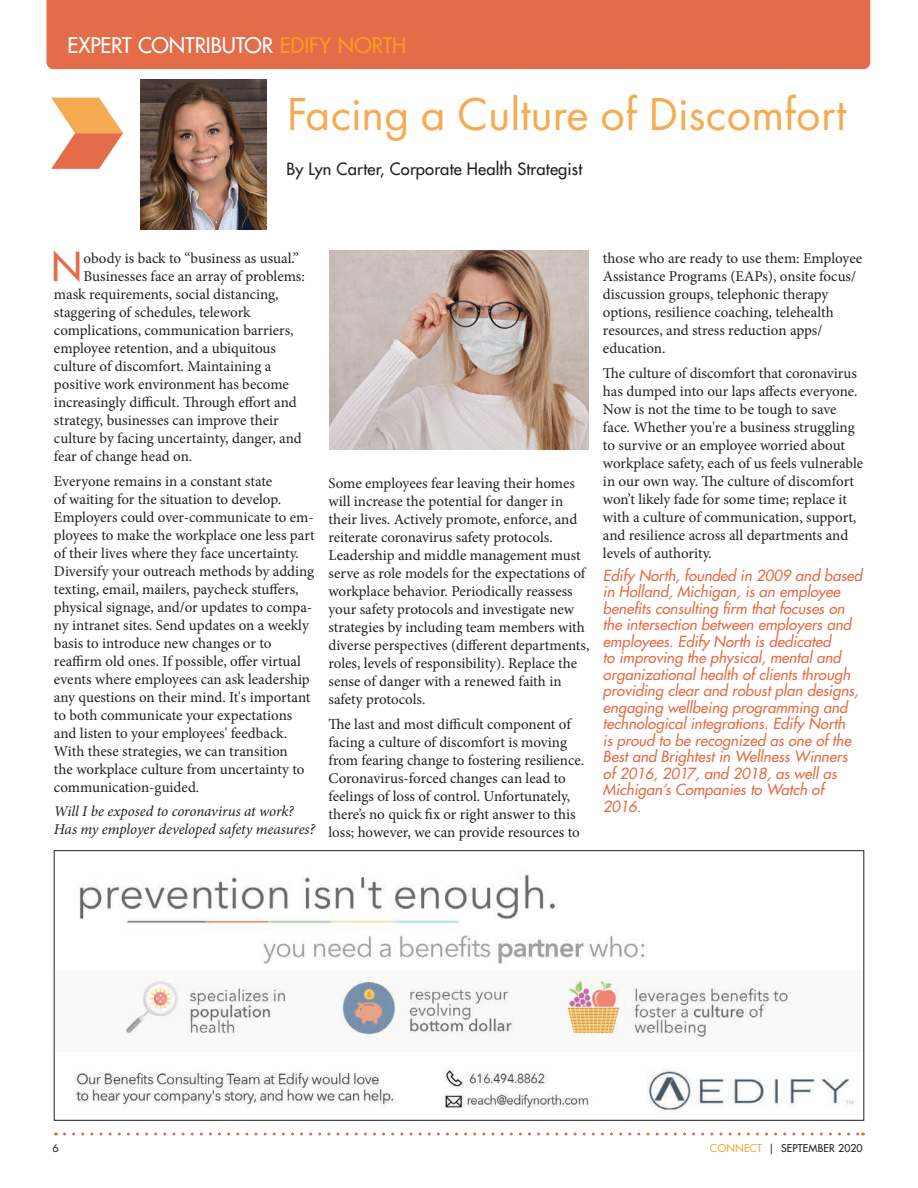
<style>
.page{position:relative;width:918px;height:1188px;background:#fff}
.page>*{position:absolute;margin:0;border:0;box-sizing:border-box;transform-origin:0 0}
.t1{font:48px "Futura PT";color:#f6ab52}
.t2{font:38.85px "Futura";color:#e46d49}
.t3{font:21px "Futura";letter-spacing:-.005em;color:#fff}
.t4{font:16.5px "Futura";letter-spacing:.01em;color:#231f20}
.t5{font:15px/18px "Minion Pro";letter-spacing:-.005em;color:#231f20}
.t6{font:italic 15px/16.5px "Futura";color:#e46d49}
.t7{font:italic 15px/18px "Minion Pro";letter-spacing:-.005em;color:#231f20}
.t8{font:10.5px "Futura";letter-spacing:.02em;color:#231f20}
.t9{font:10.5px "Futura";color:#231f20}
.s1{color:#f89b24}
.s2{font-style:inherit}
</style>
<div class="page">
<svg style="left:64px;top:1132px;width:799px;height:4px"></svg>
<div style="left:46px;top:0;width:824px;height:69px;background:#e46d49"></div>
<svg style="left:51px;top:98px;width:72px;height:71px"></svg>
<img style="left:74px;top:874px;width:780px;height:237px">
<img style="left:329px;top:251px;width:260px;height:198px">
<img style="left:140px;top:80px;width:126px;height:150px">
<h3 class="t3" style="left:68px;top:32px;width:340px">EXPERT CONTRIBUTOR <span class="s1">EDIFY NORTH</span></h3>
<h1 class="t1" style="left:286px;top:86px;width:562px">Facing a Culture of Discomfort</h1>
<p class="t4" style="left:286px;top:159px;width:297px">By Lyn Carter, Corporate Health Strategist</p>
<h2 class="t2" style="left:52px;top:242px;width:32px">N</h2>
<p class="t5" style="left:84px;top:249px;width:217px">obody is back to “business as usual.”</p>
<p class="t5" style="left:84px;top:267px;width:223px">Businesses face an array of problems:</p>
<p class="t5" style="left:54px;top:285px;width:226px">mask requirements, social distancing,</p>
<p class="t5" style="left:54px;top:303px;width:198px">staggering of schedules, telework</p>
<p class="t5" style="left:54px;top:321px;width:241px">complications, communication barriers,</p>
<p class="t5" style="left:54px;top:339px;width:224px">employee retention, and a ubiquitous</p>
<p class="t5" style="left:54px;top:357px;width:219px">culture of discomfort. Maintaining a</p>
<p class="t5" style="left:54px;top:375px;width:236px">positive work environment has become</p>
<p class="t5" style="left:54px;top:393px;width:244px">increasingly difficult. Through effort and</p>
<p class="t5" style="left:54px;top:411px;width:226px">strategy, businesses can improve their</p>
<p class="t5" style="left:54px;top:429px;width:249px">culture by facing uncertainty, danger, and</p>
<p class="t5" style="left:54px;top:447px;width:140px">fear of change head on.</p>
<p class="t5" style="left:54px;top:472px;width:262px">Everyone remains in a constant state<br>of waiting for the situation to develop.<br>Employers could over-communicate to em&shy;ployees to make the workplace one less part of their lives where they face uncertainty.<br>Diversify your outreach methods by adding texting, email, mailers, paycheck stuffers, physical signage, and/or updates to compa&shy;ny intranet sites. Send updates on a weekly basis to introduce new changes or to reaffirm old ones. If possible, offer virtual events where employees can ask leadership any questions on their mind. It's important to both communicate your expectations and listen to your employees' feedback.<br>With these strategies, we can transition<br>the workplace culture from uncertainty to communication-guided.</p>
<p class="t7" style="left:54px;top:803px;width:263px">Will I be exposed to coronavirus at work?<br>Has my employer developed safety measures?</p>
<p class="t5" style="left:328px;top:474px;width:263px">Some employees fear leaving their homes will increase the potential for danger in their lives. Actively promote, enforce, and reiterate coronavirus safety protocols.<br>Leadership and middle management must serve as role models for the expectations of workplace behavior. Periodically reassess your safety protocols and investigate new strategies by including team members with diverse perspectives (different departments, roles, levels of responsibility). Replace the sense of danger with a renewed faith in safety protocols.</p>
<p class="t5" style="left:328px;top:715px;width:257px">The last and most difficult component of facing a culture of discomfort is moving from fearing change to fostering resilience.<br>Coronavirus-forced changes can lead to feelings of loss of control. Unfortunately, there’s no quick fix or right answer to this loss; however, we can provide resources to</p>
<p class="t5" style="left:603px;top:249px;width:261px">those who are ready to use them: Employee Assistance Programs (EAPs), onsite focus/ discussion groups, telephonic therapy options, resilience coaching, telehealth resources, and stress reduction apps/ education.</p>
<p class="t5" style="left:603px;top:364px;width:262px">The culture of discomfort that coronavirus has dumped into our laps affects everyone.<br>Now is not the time to be tough to save face. Whether you're a business struggling to survive or an employee worried about workplace safety, each of us feels vulnerable in our own way. The culture of discomfort won’t likely fade for some time; replace it with a culture of communication, support, and resilience across all departments and levels of authority.</p>
<p class="t6" style="left:603px;top:567px;width:261px">Edify North, founded in 2009 and based in Holland, Michigan, is an employee benefits consulting firm that focuses on the intersection between employers and employees. Edify North is dedicated<br>to improving the physical, mental and organizational health of clients through providing clear and robust plan designs, engaging wellbeing programming and technological integrations. Edify North<br>is proud to be recognized as one of the Best and Brightest in Wellness Winners of 2016, 2017, and 2018, as well as Michigan’s Companies to Watch of 2016.</p>
<p class="t9" style="left:52px;top:1142px;width:8px">6</p>
<p class="t8" style="left:710px;top:1142px;width:154px"><span class="s1">CONNECT</span> <span class="s2">|</span> SEPTEMBER 2020</p>
</div>
